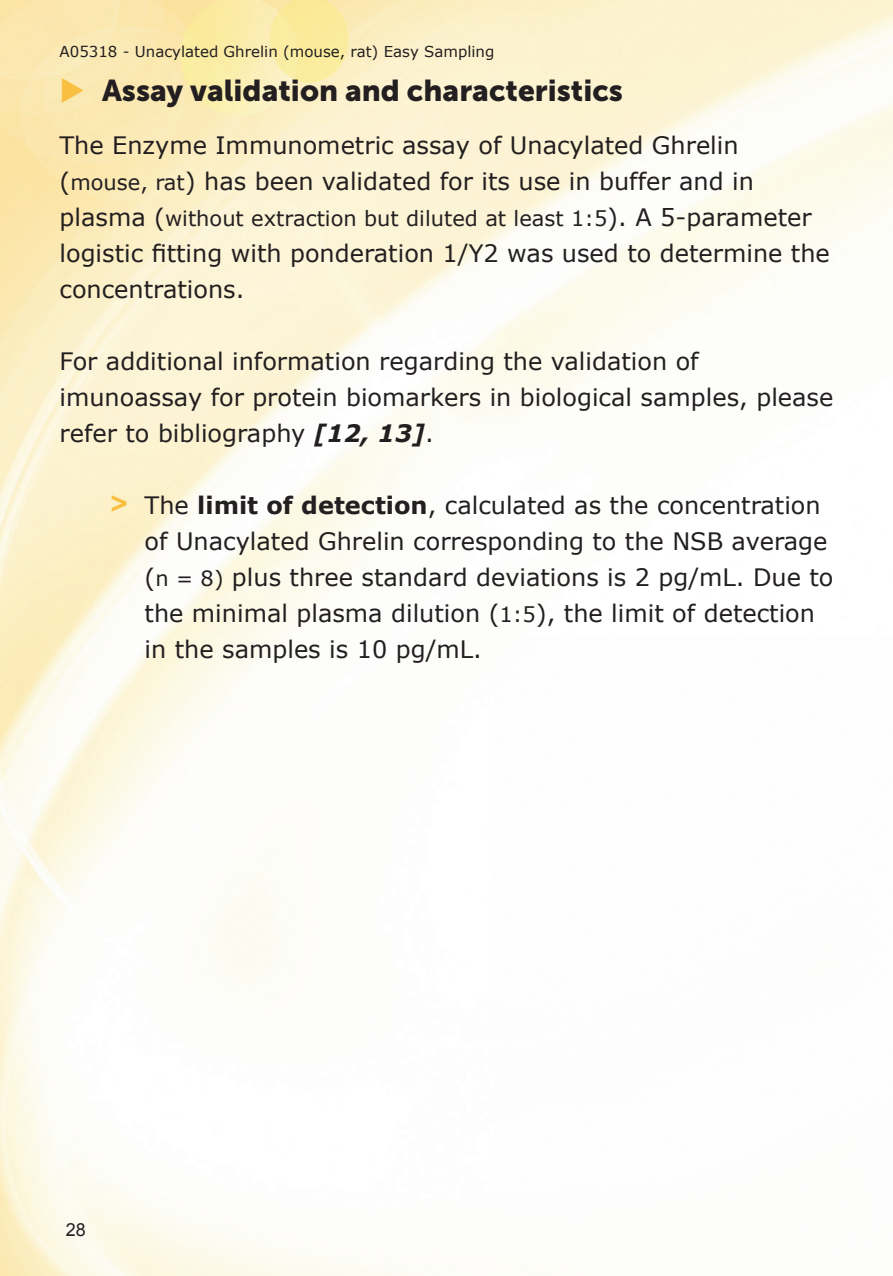
<style>
.page{position:relative;width:893px;height:1276px;background:#fff}
.page>*{position:absolute;margin:0;border:0;box-sizing:border-box;transform-origin:0 0}
.t1{font:30px "Museo Sans 900";color:#231f20}
.t2{font:24px/36px "Verdana";color:#231f20}
.t3{font:21px "Verdana";color:#231f20}
.t4{font:18px "Arial";color:#231f20}
.t5{font:15px "Verdana";color:#231f20}
.s1{color:#f9bf40}
.s2{font-size:21px}
.s3{font-size:24px}
.s4{font-weight:700;font-style:italic}
.s5{font-family:"Arial";font-weight:700;font-size:30px;color:#f9bf40}
.s6{font-weight:700}
</style>
<div class="page">
<p class="t5" style="left:60px;top:42px;width:436px">A05318 - Unacylated Ghrelin (mouse, rat) Easy Sampling</p>
<p class="t1" style="left:60px;top:73px;width:565px"><span class="s1">◆</span> Assay validation and characteristics</p>
<p class="t2" style="left:60px;top:127px;width:696px">The Enzyme Immunometric assay of Unacylated Ghrelin (<span class="s2">mouse, rat</span>) has been validated for its use in buffer and in</p>
<p class="t3" style="left:60px;top:204px;width:754px"><span class="s3">plasma (</span>without extraction but diluted at least 1:5<span class="s3">). A 5-parameter</span></p>
<p class="t2" style="left:60px;top:235px;width:772px">logistic fitting with ponderation 1/Y2 was used to determine the concentrations.</p>
<p class="t2" style="left:60px;top:343px;width:775px">For additional information regarding the validation of imunoassay for protein biomarkers in biological samples, please refer to bibliography <span class="s4">[12, 13]</span>.</p>
<p class="t2" style="left:145px;top:487px;width:690px;text-indent:-34px"><span class="s5">&gt;</span> The <span class="s6">limit of detection</span>, calculated as the concentration of Unacylated Ghrelin corresponding to the NSB average (<span class="s2">n = 8)</span> plus three standard deviations is 2 pg/mL. Due to the minimal plasma dilution (<span class="s2">1:5</span>), the limit of detection in the samples is 10 pg/mL.</p>
<p class="t4" style="left:66px;top:1217px;width:22px">28</p>
</div>
